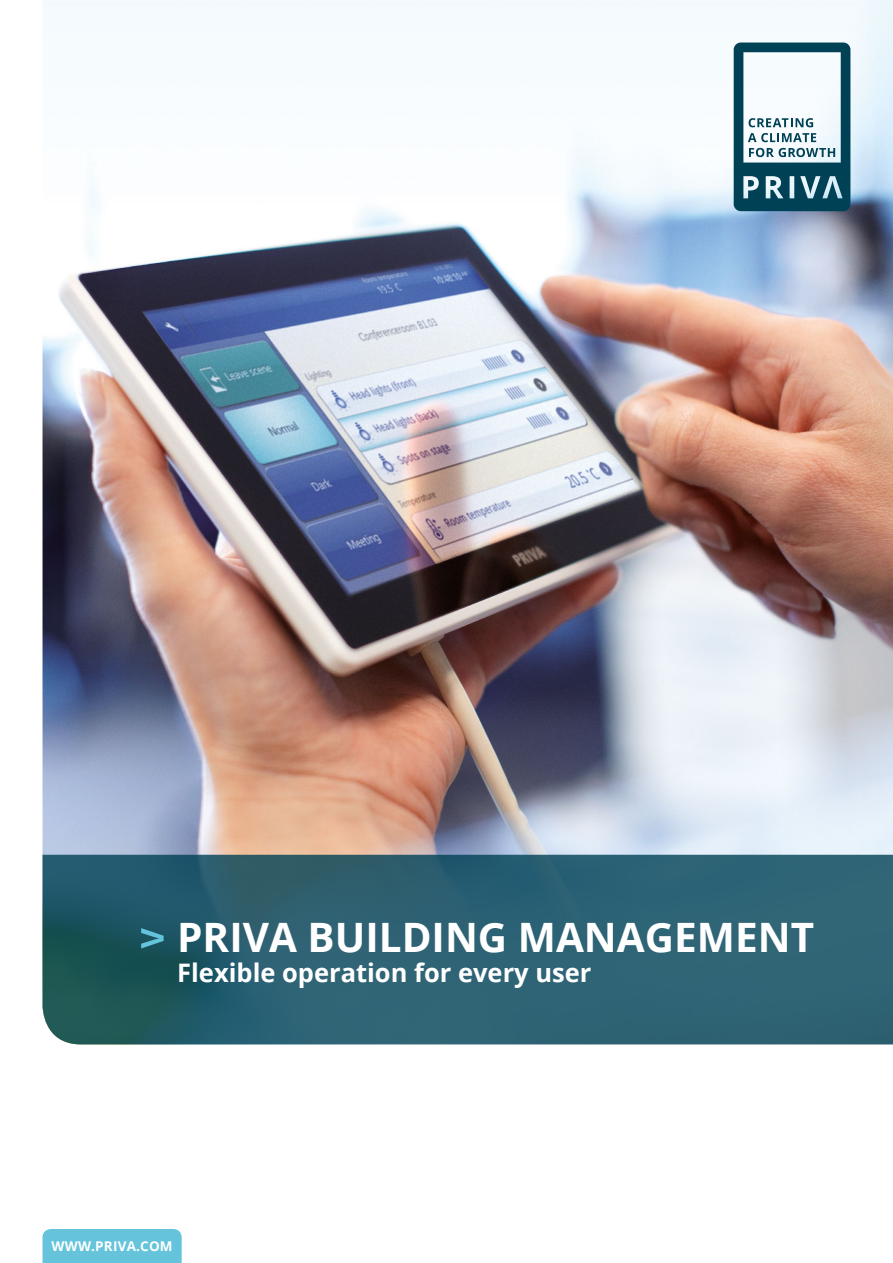
<style>
.page{position:relative;width:893px;height:1263px;background:#fff}
.page>*{position:absolute;margin:0;border:0;box-sizing:border-box;transform-origin:0 0}
.t1{font:700 40.5px "Open Sans";color:#fff}
.t2{font:700 25.5px "Open Sans";color:#fff}
.t3{font:700 13.5px "Open Sans";letter-spacing:.015em;color:#fff}
</style>
<div class="page">
<img style="left:43px;top:0;width:850px;height:855px">
<svg style="left:734px;top:43px;width:116px;height:168px"></svg>
<div style="left:43px;top:1229px;width:139px;height:34px;background:#65c4db"></div>
<svg style="left:43px;top:855px;width:850px;height:189px;background:#2a606f"></svg>
<svg style="left:141px;top:928px;width:23px;height:20px"></svg>
<h1 class="t1" style="left:177px;top:908px;width:638px">PRIVA BUILDING MANAGEMENT</h1>
<p class="t2" style="left:177px;top:955px;width:416px">Flexible operation for every user</p>
<p class="t3" style="left:52px;top:1237px;width:123px">WWW.PRIVA.COM</p>
</div>
